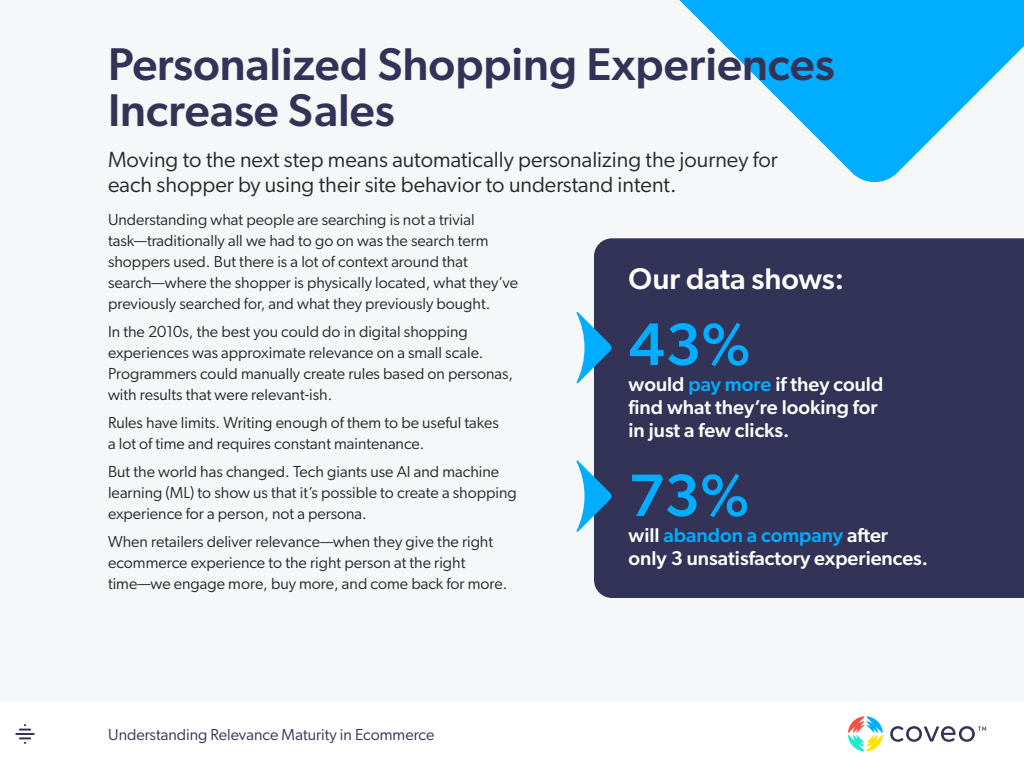
<style>
.page{position:relative;width:1024px;height:768px;background:#fff}
.page>*{position:absolute;margin:0;border:0;box-sizing:border-box;transform-origin:0 0}
.t1{font:500 60px "Gibson";color:#00adff}
.t2{font:500 46px/46px "Gibson";color:#333357}
.t3{font:500 30px "Gibson";color:#fff}
.t4{font:22px/25px "Gibson";color:#282829}
.t5{font:500 20px/23px "Gibson";color:#fff}
.t6{font:16px/21px "Gibson";color:#282829}
.t7{font:16px "Gibson";color:#333357}
.s1{color:#00adff}
</style>
<div class="page">
<div style="left:0;top:0;width:1024px;height:702px;background:#f6f7f9"></div>
<svg style="left:890px;top:726px;width:96px;height:16px"></svg>
<svg style="left:848px;top:716px;width:35px;height:35px"></svg>
<svg style="left:16px;top:724px;width:18px;height:20px"></svg>
<svg style="left:679px;top:0;width:345px;height:182px;fill:#00adff"></svg>
<div style="left:594px;top:238px;width:430px;height:360px;background:#333357"></div>
<svg style="left:576px;top:312px;width:35px;height:72px"></svg>
<svg style="left:576px;top:460px;width:35px;height:72px"></svg>
<h2 class="t2" style="left:108px;top:40px;width:728px">Personalized Shopping Experiences<br>Increase Sales</h2>
<h3 class="t4" style="left:108px;top:146px;width:671px">Moving to the next step means automatically personalizing the journey for each shopper by using their site behavior to understand intent.</h3>
<p class="t6" style="left:108px;top:209px;width:412px">Understanding what people are searching is not a trivial task—traditionally all we had to go on was the search term shoppers used. But there is a lot of context around that search—where the shopper is physically located, what they’ve previously searched for, and what they previously bought.</p>
<p class="t6" style="left:108px;top:320px;width:407px">In the 2010s, the best you could do in digital shopping experiences was approximate relevance on a small scale.<br>Programmers could manually create rules based on personas, with results that were relevant-ish.</p>
<p class="t6" style="left:108px;top:411px;width:393px">Rules have limits. Writing enough of them to be useful takes a lot of time and requires constant maintenance.</p>
<p class="t6" style="left:108px;top:460px;width:410px">But the world has changed. Tech giants use AI and machine learning (ML) to show us that it’s possible to create a shopping experience for a person, not a persona.</p>
<p class="t6" style="left:108px;top:530px;width:401px">When retailers deliver relevance—when they give the right ecommerce experience to the right person at the right time—we engage more, buy more, and come back for more.</p>
<h3 class="t3" style="left:628px;top:261px;width:217px">Our data shows:</h3>
<h1 class="t1" style="left:628px;top:308px;width:123px">43%</h1>
<p class="t5" style="left:628px;top:372px;width:256px">would <span class="s1">pay more</span> if they could find what they’re looking for in just a few clicks.</p>
<h1 class="t1" style="left:628px;top:459px;width:122px">73%</h1>
<p class="t5" style="left:628px;top:523px;width:301px">will <span class="s1">abandon a company</span> after only 3 unsatisfactory experiences.</p>
<p class="t7" style="left:108px;top:724px;width:328px">Understanding Relevance Maturity in Ecommerce</p>
</div>
